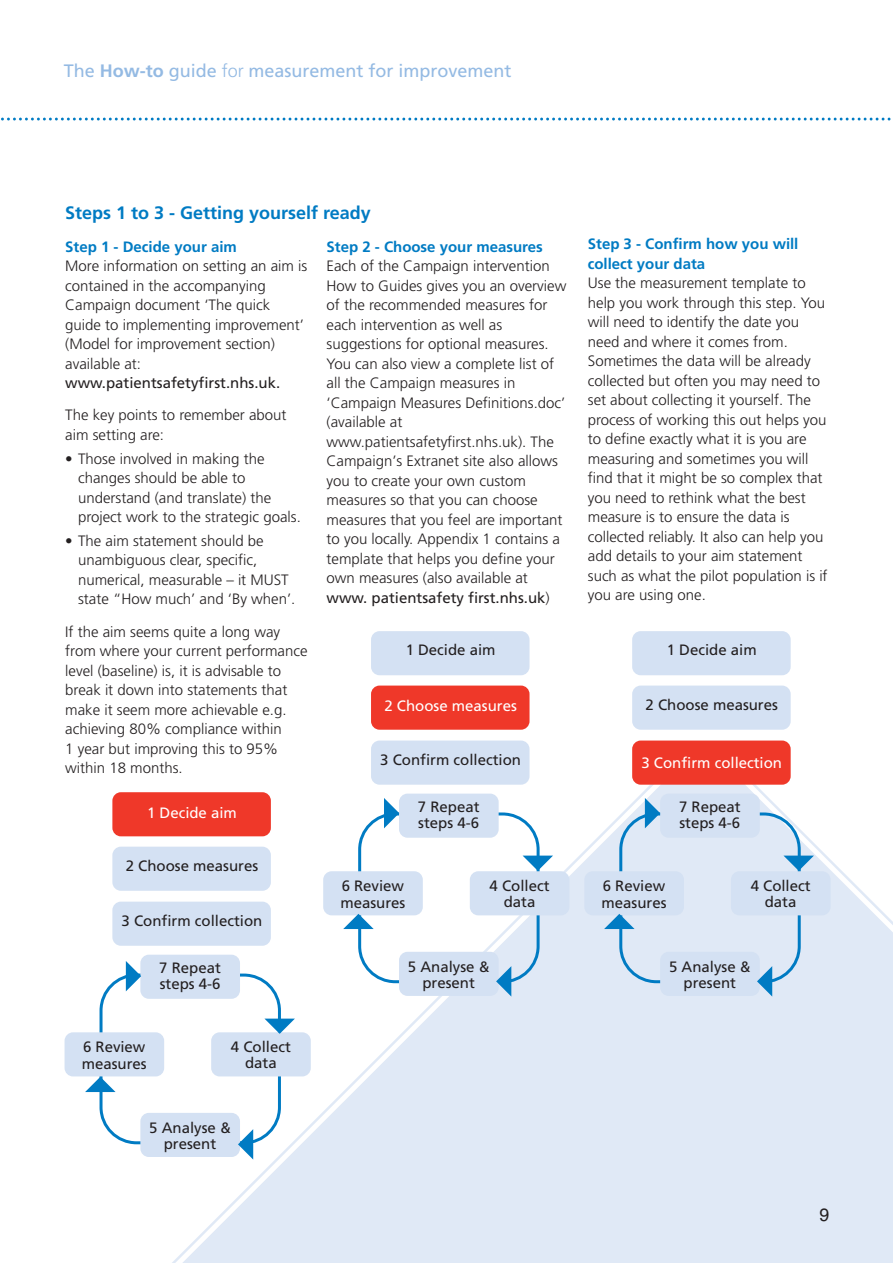
<style>
.page{position:relative;width:893px;height:1263px;background:#fff}
.page>*{position:absolute;margin:0;border:0;box-sizing:border-box;transform-origin:0 0}
.t1{font:18px "Frutiger";color:#94bae3}
.t2{font:700 18px "Frutiger";color:#007bc3}
.t3{font:18px "Helvetica";color:#231f20}
.t4{font:300 15px/19.5px "Frutiger";color:#231f20}
.t5{font:15px/16.5px "Frutiger";color:#231f20}
.t6{font:700 15px/19.5px "Frutiger";color:#007bc3}
.t7{font:15px "Frutiger";color:#fff}
.s1{font-weight:700}
.s2{font-weight:300}
.s3{font-weight:400}
</style>
<div class="page">
<svg style="left:163px;top:755px;width:729px;height:508px;fill:#e0e9f6"></svg>
<svg style="left:1px;top:118px;width:890px;height:3px"></svg>
<div style="left:65px;top:1032px;width:99px;height:44px;background:#d4e1f3;border-radius:9px"></div>
<div style="left:211px;top:1032px;width:100px;height:44px;background:#d4e1f3;border-radius:9px"></div>
<div style="left:140px;top:955px;width:100px;height:44px;background:#d4e1f3;border-radius:9px"></div>
<div style="left:112px;top:902px;width:159px;height:44px;background:#d4e1f3;border-radius:9px"></div>
<div style="left:112px;top:847px;width:159px;height:44px;background:#d4e1f3;border-radius:9px"></div>
<div style="left:112px;top:792px;width:159px;height:44px;background:#ef3829;border-radius:9px"></div>
<div style="left:323px;top:871px;width:100px;height:44px;background:#d4e1f3;border-radius:9px"></div>
<div style="left:470px;top:871px;width:99px;height:44px;background:#d4e1f3;border-radius:9px"></div>
<div style="left:399px;top:794px;width:99px;height:44px;background:#d4e1f3;border-radius:9px"></div>
<div style="left:371px;top:741px;width:158px;height:44px;background:#d4e1f3;border-radius:9px"></div>
<div style="left:371px;top:686px;width:158px;height:44px;background:#ef3829;border-radius:9px"></div>
<div style="left:371px;top:631px;width:158px;height:44px;background:#d4e1f3;border-radius:9px"></div>
<div style="left:584px;top:871px;width:100px;height:44px;background:#d4e1f3;border-radius:9px"></div>
<div style="left:731px;top:871px;width:99px;height:44px;background:#d4e1f3;border-radius:9px"></div>
<div style="left:660px;top:794px;width:99px;height:44px;background:#d4e1f3;border-radius:9px"></div>
<div style="left:632px;top:741px;width:158px;height:44px;background:#ef3829;border-radius:9px"></div>
<div style="left:632px;top:686px;width:158px;height:44px;background:#d4e1f3;border-radius:9px"></div>
<div style="left:632px;top:631px;width:158px;height:44px;background:#d4e1f3;border-radius:9px"></div>
<svg style="left:85px;top:961px;width:210px;height:199px"></svg>
<svg style="left:343px;top:798px;width:210px;height:199px"></svg>
<svg style="left:604px;top:798px;width:210px;height:199px"></svg>
<p class="t1" style="left:64px;top:64px;width:449px">The <span class="s1">How-to</span> guide <span class="s2">for</span> measurement for improvement</p>
<p class="t2" style="left:65px;top:205px;width:307px">Steps 1 to 3 - Getting yourself ready</p>
<p class="t6" style="left:65px;top:238px;width:173px">Step 1 - Decide your aim</p>
<p class="t4" style="left:65px;top:257px;width:243px">More information on setting an aim is contained in the accompanying<br>Campaign document ‘The quick guide to implementing improvement’ (Model for improvement section) available at:</p>
<p class="t5" style="left:65px;top:376px;width:216px">www.patientsafetyfirst.nhs.uk.</p>
<p class="t4" style="left:65px;top:407px;width:223px">The key points to remember about aim setting are:</p>
<p class="t4" style="left:78px;top:450px;width:224px;text-indent:-13px">• Those involved in making the changes should be able to understand (and translate) the project work to the strategic goals.</p>
<p class="t4" style="left:78px;top:532px;width:219px;text-indent:-13px">• The aim statement should be unambiguous clear, specific, numerical, measurable – it MUST state “How much’ and ‘By when’.</p>
<p class="t4" style="left:65px;top:623px;width:244px">If the aim seems quite a long way from where your current performance level (baseline) is, it is advisable to break it down into statements that make it seem more achievable e.g. achieving 80% compliance within<br>1 year but improving this to 95% within 18 months.</p>
<p class="t7" style="left:147px;top:807px;width:91px">1 Decide aim</p>
<p class="t5" style="left:126px;top:858px;width:134px">2 Choose measures</p>
<p class="t5" style="left:122px;top:913px;width:142px">3 Confirm collection</p>
<p class="t5" style="left:159px;top:961px;width:63px">7 Repeat steps 4-6</p>
<p class="t5" style="left:82px;top:1040px;width:66px">6 Review measures</p>
<p class="t5" style="left:231px;top:1040px;width:61px;text-align:center">4 Collect data</p>
<p class="t6" style="left:326px;top:238px;width:218px">Step 2 - Choose your measures</p>
<p class="t4" style="left:326px;top:257px;width:241px">Each of the Campaign intervention<br>How to Guides gives you an overview of the recommended measures for each intervention as well as suggestions for optional measures.<br>You can also view a complete list of all the Campaign measures in ‘Campaign Measures Definitions.doc’ (available at www.patientsafetyfirst.nhs.uk). The<br>Campaign’s Extranet site also allows you to create your own custom measures so that you can choose measures that you feel are important to you locally. Appendix 1 contains a template that helps you define your own measures (also available at <span class="s3">www. patientsafety first.nhs.uk</span>)</p>
<p class="t5" style="left:405px;top:643px;width:91px">1 Decide aim</p>
<p class="t7" style="left:384px;top:699px;width:134px">2 Choose measures</p>
<p class="t5" style="left:380px;top:752px;width:142px">3 Confirm collection</p>
<p class="t5" style="left:418px;top:800px;width:63px">7 Repeat steps 4-6</p>
<p class="t5" style="left:340px;top:879px;width:66px">6 Review measures</p>
<p class="t5" style="left:489px;top:878px;width:61px;text-align:center">4 Collect data</p>
<p class="t5" style="left:408px;top:959px;width:83px;text-align:center">5 Analyse &amp; present</p>
<p class="t5" style="left:149px;top:1120px;width:83px;text-align:center">5 Analyse &amp; present</p>
<p class="t6" style="left:588px;top:236px;width:212px">Step 3 - Confirm how you will collect your data</p>
<p class="t4" style="left:588px;top:275px;width:241px">Use the measurement template to help you work through this step. You will need to identify the date you need and where it comes from.<br>Sometimes the data will be already collected but often you may need to set about collecting it yourself. The process of working this out helps you to define exactly what it is you are measuring and sometimes you will find that it might be so complex that you need to rethink what the best measure is to ensure the data is collected reliably. It also can help you add details to your aim statement such as what the pilot population is if you are using one.</p>
<p class="t5" style="left:666px;top:643px;width:91px">1 Decide aim</p>
<p class="t5" style="left:645px;top:697px;width:134px">2 Choose measures</p>
<p class="t7" style="left:641px;top:757px;width:142px">3 Confirm collection</p>
<p class="t5" style="left:679px;top:800px;width:63px">7 Repeat steps 4-6</p>
<p class="t5" style="left:601px;top:879px;width:66px">6 Review measures</p>
<p class="t5" style="left:750px;top:878px;width:61px;text-align:center">4 Collect data</p>
<p class="t5" style="left:669px;top:959px;width:83px;text-align:center">5 Analyse &amp; present</p>
<p class="t3" style="left:819px;top:1208px;width:12px">9</p>
</div>
